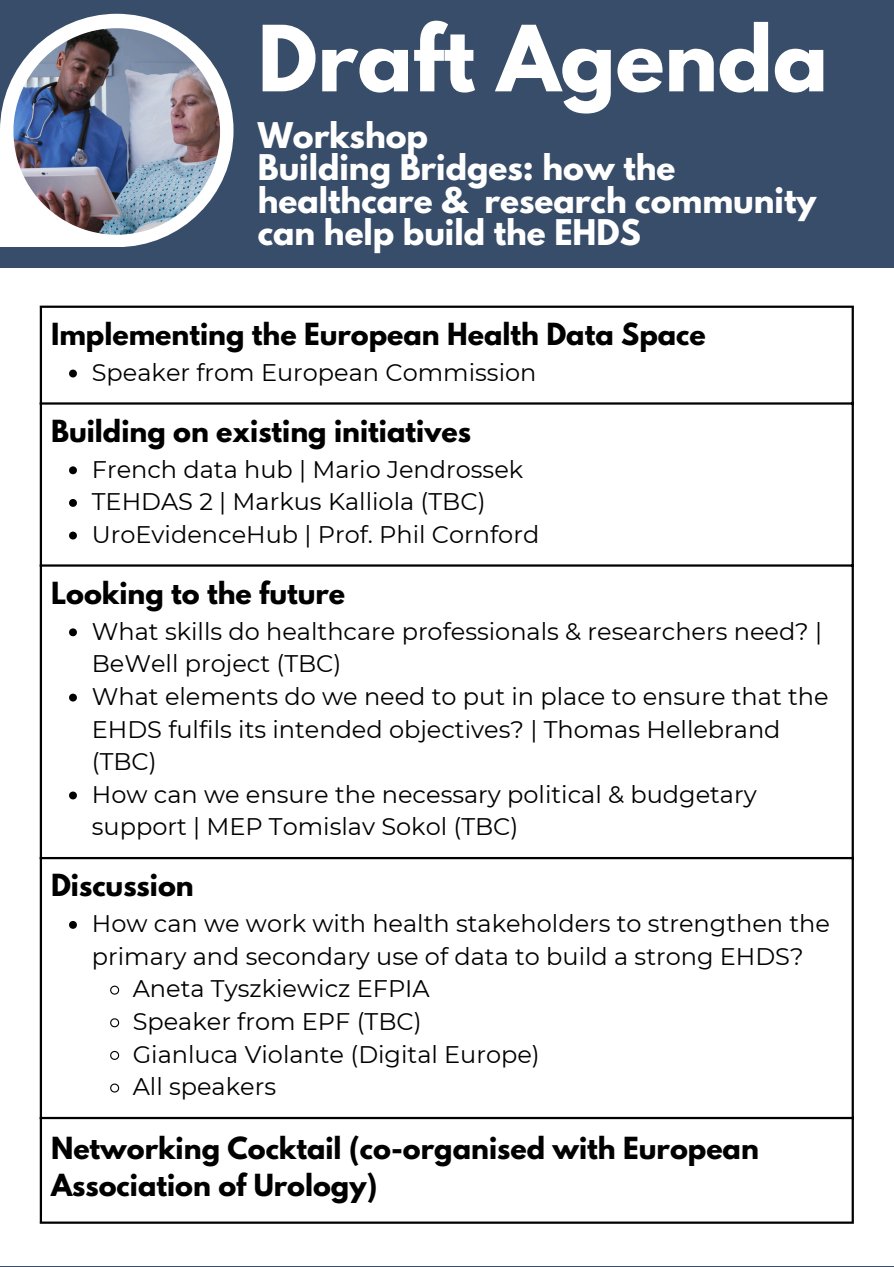
<style>
.page{position:relative;width:894px;height:1267px;background:#fff}
.page>*{position:absolute;margin:0;border:0;box-sizing:border-box;transform-origin:0 0}
.t1{font:700 80.7px "League Spartan";color:#fff}
.t2{font:700 31.35px/32.7px "League Spartan";color:#fff}
.t3{font:700 27px/37.2px "League Spartan";color:#000}
.t4{font:24px/32.7px "Montserrat";color:#000}
</style>
<div class="page">
<div style="left:0;top:0;width:893px;height:1267px;background:#384d69"></div>
<svg style="left:0;top:14px;width:233px;height:233px"></svg>
<img style="left:13px;top:28px;width:207px;height:206px">
<div style="left:0;top:268px;width:893px;height:997px;background:#fff"></div>
<svg style="left:69px;top:370px;width:8px;height:7px"></svg>
<svg style="left:69px;top:466px;width:8px;height:8px"></svg>
<svg style="left:69px;top:499px;width:8px;height:8px"></svg>
<svg style="left:69px;top:532px;width:8px;height:7px"></svg>
<svg style="left:69px;top:628px;width:8px;height:8px"></svg>
<svg style="left:69px;top:694px;width:8px;height:7px"></svg>
<svg style="left:69px;top:791px;width:8px;height:8px"></svg>
<svg style="left:69px;top:921px;width:8px;height:8px"></svg>
<svg style="left:110px;top:985px;width:10px;height:10px"></svg>
<svg style="left:110px;top:1018px;width:10px;height:10px"></svg>
<svg style="left:110px;top:1050px;width:10px;height:10px"></svg>
<svg style="left:110px;top:1083px;width:10px;height:10px"></svg>
<hr style="left:40px;top:308px;width:2px;height:913px;background:#000">
<hr style="left:851px;top:308px;width:2px;height:913px;background:#000">
<hr style="left:40px;top:306px;width:813px;height:2px;background:#000">
<hr style="left:40px;top:402px;width:813px;height:3px;background:#000">
<hr style="left:40px;top:564px;width:813px;height:3px;background:#000">
<hr style="left:40px;top:857px;width:813px;height:2px;background:#000">
<hr style="left:40px;top:1117px;width:813px;height:2px;background:#000">
<hr style="left:40px;top:1221px;width:813px;height:3px;background:#000">
<p class="t1" style="left:258px;top:19px;width:571px">Draft Agenda</p>
<p class="t2" style="left:258px;top:123px;width:172px">Workshop</p>
<p class="t2" style="left:258px;top:155px;width:560px">Building Bridges: how the healthcare &amp; research community can help build the EHDS</p>
<h1 class="t3" style="left:51px;top:319px;width:656px">Implementing the European Health Data Space</h1>
<p class="t4" style="left:92px;top:356px;width:446px">Speaker from European Commission</p>
<p class="t3" style="left:51px;top:416px;width:421px">Building on existing initiatives</p>
<p class="t4" style="left:92px;top:453px;width:433px">French data hub | Mario Jendrossek</p>
<p class="t4" style="left:92px;top:485px;width:395px">TEHDAS 2 | Markus Kalliola (TBC)</p>
<p class="t4" style="left:92px;top:518px;width:449px">UroEvidenceHub | Prof. Phil Cornford</p>
<p class="t3" style="left:51px;top:578px;width:296px">Looking to the future</p>
<p class="t4" style="left:92px;top:615px;width:731px">What skills do healthcare professionals &amp; researchers need? |<br>BeWell project (TBC)</p>
<p class="t4" style="left:92px;top:680px;width:738px">What elements do we need to put in place to ensure that the<br>EHDS fulfils its intended objectives? | Thomas Hellebrand (TBC)</p>
<p class="t4" style="left:92px;top:778px;width:666px">How can we ensure the necessary political &amp; budgetary support | MEP Tomislav Sokol (TBC)</p>
<p class="t3" style="left:51px;top:870px;width:144px">Discussion</p>
<p class="t4" style="left:92px;top:907px;width:739px">How can we work with health stakeholders to strengthen the primary and secondary use of data to build a strong EHDS?</p>
<p class="t4" style="left:133px;top:972px;width:298px">Aneta Tyszkiewicz EFPIA</p>
<p class="t4" style="left:133px;top:1005px;width:290px">Speaker from EPF (TBC)</p>
<p class="t4" style="left:133px;top:1038px;width:408px">Gianluca Violante (Digital Europe)</p>
<p class="t4" style="left:133px;top:1070px;width:145px">All speakers</p>
<p class="t3" style="left:51px;top:1132px;width:709px">Networking Cocktail (co-organised with European<br>Association of Urology)</p>
</div>
